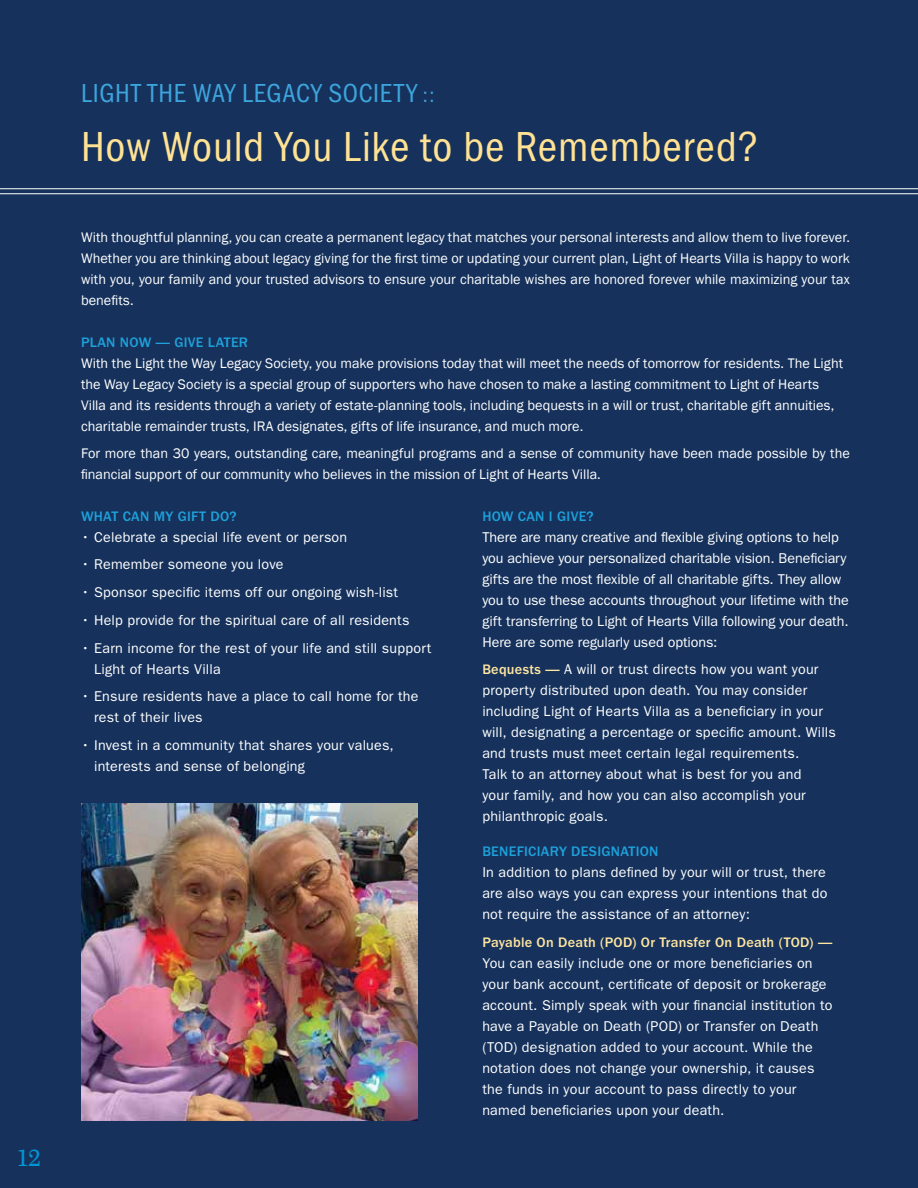
<style>
.page{position:relative;width:918px;height:1188px;background:#16325c}
.page>*{position:absolute;margin:0;border:0;box-sizing:border-box;transform-origin:0 0}
.t1{font:43.5px "Franklin Gothic URW Cond";letter-spacing:.02em;color:#ffe293}
.t2{font:27px "Franklin Gothic URW Cond";letter-spacing:.025em;color:#3da5dd}
.t3{font:24px "Mt.Augustine Roman";color:#0096d6}
.t4{font:14.25px/21px "ITC Franklin Gothic Std";letter-spacing:.015em;color:#fff}
.t5{font:14.25px/21px "Franklin Gothic";color:#fff}
.t6{font:14.25px/21px "ITC Franklin Gothic Std";letter-spacing:-.005em;color:#fff}
.t7{font:500 14.25px "ITC Franklin Gothic Std";letter-spacing:.02em;color:#1ea1db}
.t8{font:500 14.25px "ITC Franklin Gothic Std";letter-spacing:.015em;color:#ffe6a1}
.s1{font-size:21px}
.s2{font-weight:500;color:#ffe6a1}
</style>
<div class="page">
<hr style="left:0;top:188px;width:918px;height:1px;background:#fff">
<hr style="left:0;top:193px;width:918px;height:1px;background:#fff">
<img style="left:81px;top:804px;width:337px;height:316px">
<h3 class="t3" style="left:18px;top:1145px;width:24px">12</h3>
<h2 class="t2" style="left:81px;top:74px;width:355px">LIGHT THE WAY LEGACY SOCIETY <span class="s1">::</span></h2>
<h1 class="t1" style="left:81px;top:115px;width:679px">How Would You Like to be Remembered?</h1>
<p class="t5" style="left:81px;top:227px;width:770px;text-align:justify">With thoughtful planning, you can create a permanent legacy that matches your personal interests and allow them to live forever.<br>Whether you are thinking about legacy giving for the first time or updating your current plan, Light of Hearts Villa is happy to work with you, your family and your trusted advisors to ensure your charitable wishes are honored forever while maximizing your tax benefits.</p>
<p class="t7" style="left:81px;top:334px;width:169px">PLAN NOW — GIVE LATER</p>
<p class="t5" style="left:81px;top:353px;width:764px">With the Light the Way Legacy Society, you make provisions today that will meet the needs of tomorrow for residents. The Light the Way Legacy Society is a special group of supporters who have chosen to make a lasting commitment to Light of Hearts Villa and its residents through a variety of estate-planning tools, including bequests in a will or trust, charitable gift annuities, charitable remainder trusts, IRA designates, gifts of life insurance, and much more.</p>
<p class="t5" style="left:81px;top:443px;width:770px">For more than 30 years, outstanding care, meaningful programs and a sense of community have been made possible by the financial support of our community who believes in the mission of Light of Hearts Villa.</p>
<p class="t7" style="left:81px;top:508px;width:157px">WHAT CAN MY GIFT DO?</p>
<p class="t4" style="left:81px;top:526px;width:268px">• Celebrate a special life event or person</p>
<p class="t4" style="left:81px;top:554px;width:204px">• Remember someone you love</p>
<p class="t4" style="left:81px;top:582px;width:319px">• Sponsor specific items off our ongoing wish-list</p>
<p class="t4" style="left:81px;top:610px;width:330px">• Help provide for the spiritual care of all residents</p>
<p class="t4" style="left:94px;top:637px;width:339px;text-indent:-13px">• Earn income for the rest of your life and still support<br>Light of Hearts Villa</p>
<p class="t4" style="left:94px;top:686px;width:326px;text-indent:-13px">• Ensure residents have a place to call home for the rest of their lives</p>
<p class="t4" style="left:94px;top:735px;width:301px;text-indent:-13px">• Invest in a community that shares your values, interests and sense of belonging</p>
<p class="t7" style="left:482px;top:508px;width:113px">HOW CAN I GIVE?</p>
<p class="t6" style="left:482px;top:526px;width:368px">There are many creative and flexible giving options to help you achieve your personalized charitable vision. Beneficiary gifts are the most flexible of all charitable gifts. They allow you to use these accounts throughout your lifetime with the gift transferring to Light of Hearts Villa following your death.<br>Here are some regularly used options:</p>
<p class="t4" style="left:482px;top:659px;width:355px"><span class="s2">Bequests —</span> A will or trust directs how you want your property distributed upon death. You may consider including Light of Hearts Villa as a beneficiary in your will, designating a percentage or specific amount. Wills and trusts must meet certain legal requirements.<br>Talk to an attorney about what is best for you and<br>your family, and how you can also accomplish your philanthropic goals.</p>
<p class="t7" style="left:482px;top:843px;width:178px">BENEFICIARY DESIGNATION</p>
<p class="t4" style="left:482px;top:862px;width:347px">In addition to plans defined by your will or trust, there are also ways you can express your intentions that do not require the assistance of an attorney:</p>
<p class="t8" style="left:482px;top:934px;width:351px">Payable On Death (POD) Or Transfer On Death (TOD) —</p>
<p class="t4" style="left:482px;top:952px;width:352px">You can easily include one or more beneficiaries on your bank account, certificate of deposit or brokerage account. Simply speak with your financial institution to have a Payable on Death (POD) or Transfer on Death (TOD) designation added to your account. While the notation does not change your ownership, it causes the funds in your account to pass directly to your named beneficiaries upon your death.</p>
</div>
